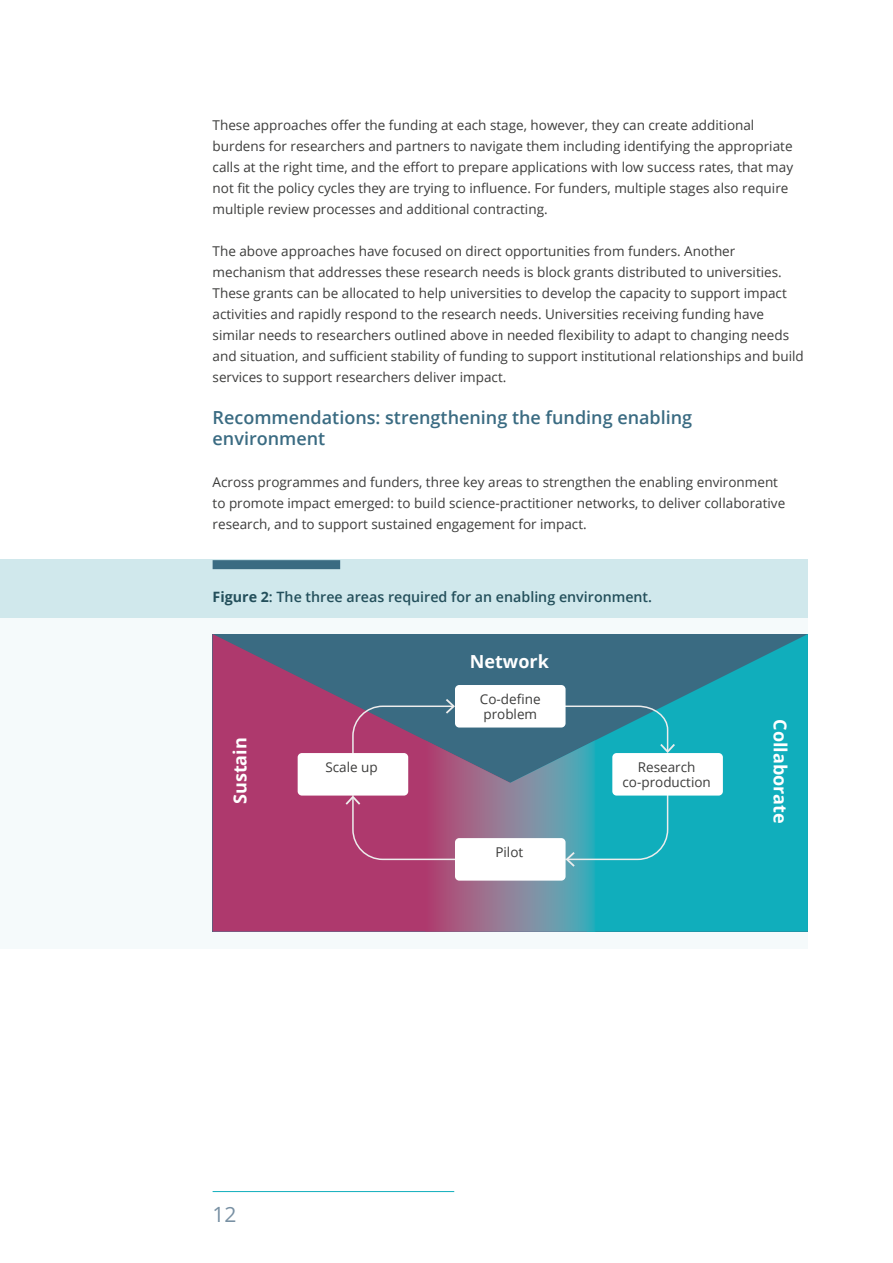
<style>
.page{position:relative;width:893px;height:1263px;background:#fff}
.page>*{position:absolute;margin:0;border:0;box-sizing:border-box;transform-origin:0 0}
.t1{font:21px "Open Sans";color:#7890a3}
.t2{font:600 18px/21px "Open Sans";color:#3a6b82}
.t3{font:700 18px "Open Sans";color:#fff}
.t4{font:600 14.25px "Open Sans";color:#234f5b}
.t5{font:13.5px/21px "Open Sans";color:#3c3c3b}
.s1{font-weight:700}
</style>
<div class="page">
<hr style="left:213px;top:1191px;width:241px;height:1px;background:#10aebc">
<div style="left:0;top:613px;width:808px;height:336px;background:#f5fafb"></div>
<div style="left:0;top:559px;width:808px;height:59px;background:#d0e8ec"></div>
<div style="left:213px;top:560px;width:127px;height:9px;background:#3a6b82"></div>
<svg style="left:587px;top:634px;width:221px;height:298px;background:#199eae"></svg>
<svg style="left:213px;top:634px;width:374px;height:298px;background:#844b74"></svg>
<svg style="left:346px;top:699px;width:329px;height:233px;background:#687794"></svg>
<div style="left:455px;top:685px;width:111px;height:42px;background:#fff;border-radius:4px"></div>
<div style="left:612px;top:753px;width:111px;height:42px;background:#fff;border-radius:4px"></div>
<div style="left:298px;top:753px;width:110px;height:42px;background:#fff;border-radius:4px"></div>
<div style="left:455px;top:838px;width:111px;height:43px;background:#fff;border-radius:4px"></div>
<p class="t5" style="left:213px;top:114px;width:582px">These approaches offer the funding at each stage, however, they can create additional burdens for researchers and partners to navigate them including identifying the appropriate calls at the right time, and the effort to prepare applications with low success rates, that may not fit the policy cycles they are trying to influence. For funders, multiple stages also require multiple review processes and additional contracting.</p>
<p class="t5" style="left:213px;top:240px;width:593px">The above approaches have focused on direct opportunities from funders. Another mechanism that addresses these research needs is block grants distributed to universities.<br>These grants can be allocated to help universities to develop the capacity to support impact activities and rapidly respond to the research needs. Universities receiving funding have similar needs to researchers outlined above in needed flexibility to adapt to changing needs and situation, and sufficient stability of funding to support institutional relationships and build services to support researchers deliver impact.</p>
<p class="t2" style="left:213px;top:406px;width:481px">Recommendations: strengthening the funding enabling environment</p>
<p class="t5" style="left:213px;top:471px;width:574px">Across programmes and funders, three key areas to strengthen the enabling environment to promote impact emerged: to build science-practitioner networks, to deliver collaborative research, and to support sustained engagement for impact.</p>
<p class="t4" style="left:213px;top:587px;width:441px"><span class="s1">Figure 2</span>: The three areas required for an enabling environment.</p>
<p class="t3" style="left:227px;top:804px;width:68px;rotate:-90deg">Sustain</p>
<p class="t5" style="left:325px;top:756px;width:54px">Scale up</p>
<p class="t3" style="left:470px;top:649px;width:80px">Network</p>
<p class="t5" style="left:480px;top:691px;width:62px;line-height:15px">Co-define problem</p>
<p class="t5" style="left:495px;top:841px;width:29px">Pilot</p>
<p class="t5" style="left:622px;top:759px;width:90px;line-height:15px;text-align:center">Research co-production</p>
<p class="t3" style="left:793px;top:719px;width:106px;rotate:90deg">Collaborate</p>
<h1 class="t1" style="left:213px;top:1200px;width:26px">12</h1>
</div>
